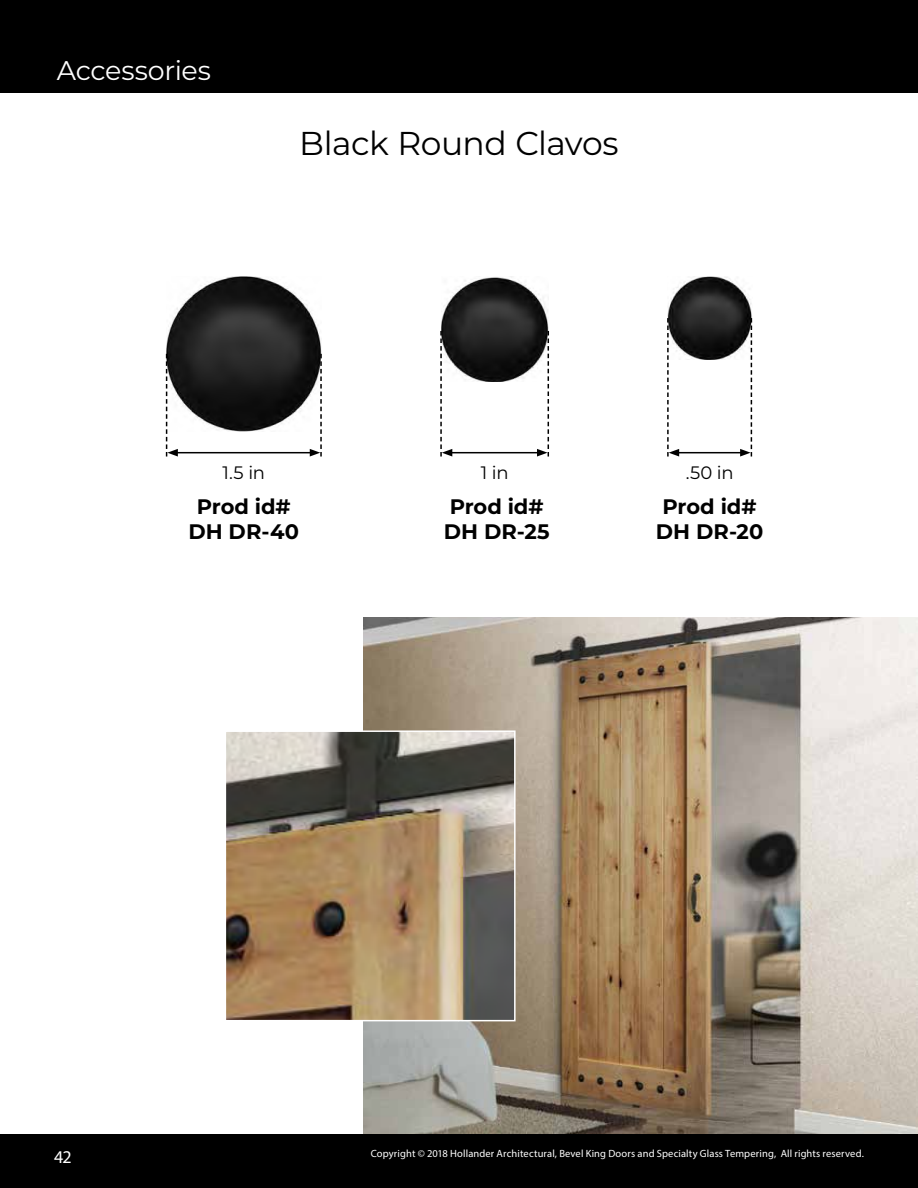
<style>
.page{position:relative;width:918px;height:1188px;background:#fff}
.page>*{position:absolute;margin:0;border:0;box-sizing:border-box;transform-origin:0 0}
.t1{font:33px "Montserrat";letter-spacing:-.02em;color:#000}
.t2{font:27px "Montserrat";letter-spacing:-.015em;color:#fff}
.t3{font:700 21px/25.2px "Montserrat";color:#000;text-align:center}
.t4{font:18px "Montserrat";letter-spacing:-.025em;color:#000}
.t5{font:18px "Myriad Pro";color:#fff}
.t6{font:10.5px "Myriad Pro";letter-spacing:.01em;color:#fff}
</style>
<div class="page">
<img style="left:363px;top:618px;width:555px;height:516px">
<img style="left:228px;top:733px;width:285px;height:285px">
<div style="left:225px;top:730px;width:291px;height:291px;border:2px solid #fff"></div>
<img style="left:167px;top:277px;width:154px;height:154px">
<hr style="left:176px;top:452px;width:136px;height:1px;background:#000">
<svg style="left:310px;top:354px;width:12px;height:103px"></svg>
<svg style="left:166px;top:354px;width:12px;height:103px"></svg>
<img style="left:441px;top:277px;width:107px;height:105px">
<hr style="left:450px;top:452px;width:89px;height:1px;background:#000">
<svg style="left:537px;top:331px;width:12px;height:126px"></svg>
<svg style="left:440px;top:331px;width:12px;height:126px"></svg>
<img style="left:667px;top:277px;width:85px;height:83px">
<hr style="left:677px;top:452px;width:65px;height:1px;background:#000">
<svg style="left:740px;top:318px;width:12px;height:139px"></svg>
<svg style="left:667px;top:318px;width:12px;height:139px"></svg>
<div style="left:0;top:0;width:918px;height:93px;background:#000"></div>
<div style="left:0;top:1134px;width:918px;height:54px;background:#000"></div>
<h2 class="t2" style="left:57px;top:52px;width:156px">Accessories</h2>
<h1 class="t1" style="left:299px;top:120px;width:321px">Black Round Clavos</h1>
<h3 class="t4" style="left:223px;top:460px;width:44px">1.5 in</h3>
<h3 class="t4" style="left:481px;top:460px;width:29px">1 in</h3>
<h3 class="t4" style="left:686px;top:460px;width:49px">.50 in</h3>
<h3 class="t3" style="left:188px;top:493px;width:112px">Prod id#<br>DH DR-40</h3>
<h3 class="t3" style="left:444px;top:493px;width:107px;text-align:left">Prod id#<br>DH DR-25</h3>
<h3 class="t3" style="left:656px;top:493px;width:109px">Prod id#<br>DH DR-20</h3>
<h3 class="t5" style="left:54px;top:1145px;width:19px">42</h3>
<p class="t6" style="left:371px;top:1147px;width:495px">Copyright © 2018 Hollander Architectural, Bevel King Doors and Specialty Glass Tempering, All rights reserved.</p>
</div>
